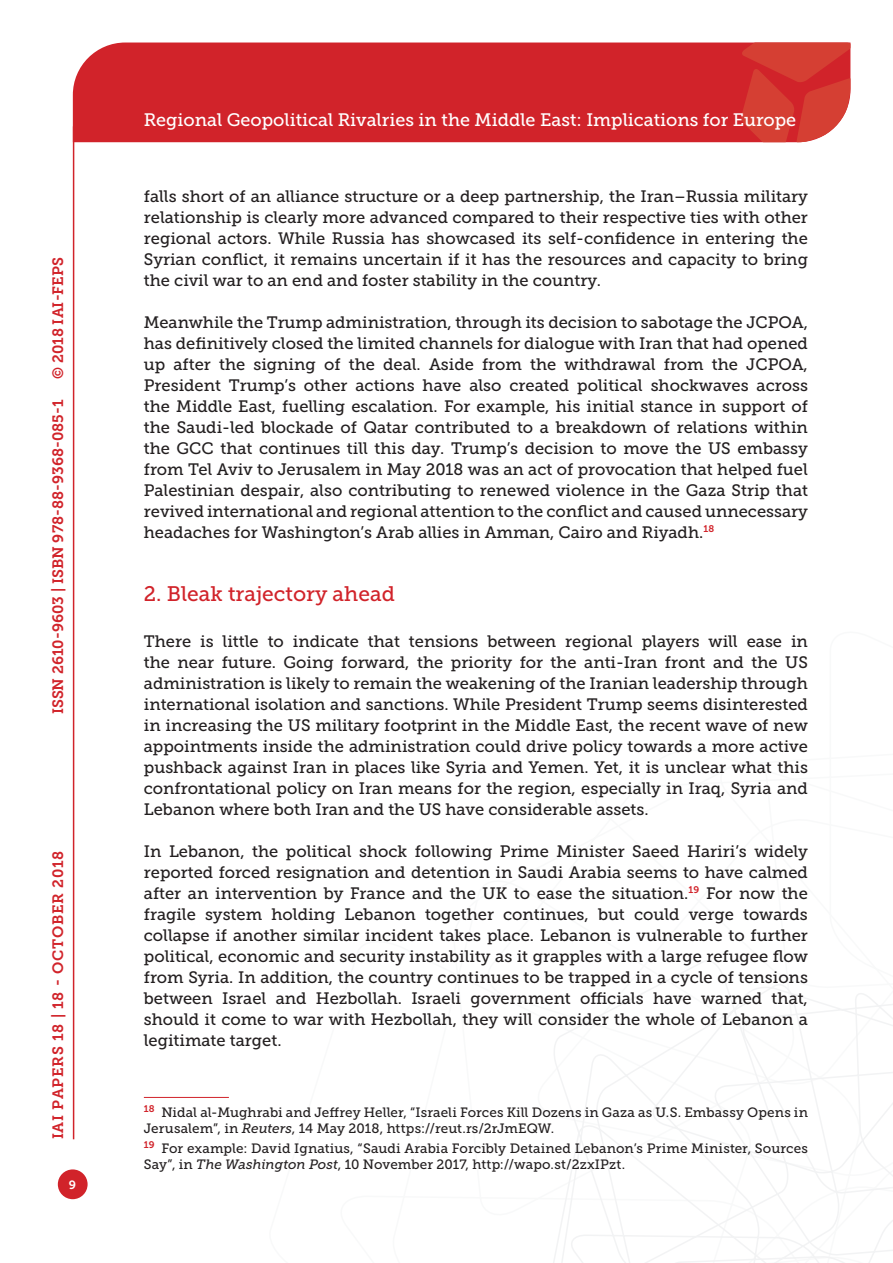
<style>
.page{position:relative;width:893px;height:1263px;background:#fff}
.page>*{position:absolute;margin:0;border:0;box-sizing:border-box;transform-origin:0 0}
.Titolo_paragrafo{font:21px "Museo Slab 500";color:#d1232a}
.t1{font:18px "Museo Slab 500";color:#fff}
.Testo{font:16.5px/21px "Museo Slab 500";color:#231f20;text-align:justify}
.t2{font:15px "Museo Slab 700";color:#d1232a}
.t3{font:15px "Museo Slab 700";letter-spacing:.05em;color:#d1232a}
.Nota{font:13.5px/16.2px "Museo Slab 500";letter-spacing:.01em;color:#231f20}
.t4{font:12px "Museo Slab 700";color:#fff}
.s1{font-style:italic}
</style>
<div class="page">
<svg style="left:553px;top:960px;width:340px;height:303px"></svg>
<div style="left:73px;top:43px;width:668px;height:99px;background:#d1232a"></div>
<svg style="left:741px;top:43px;width:109px;height:99px;background:#d6413a"></svg>
<div style="left:58px;top:1169px;width:30px;height:30px;background:#d1232a;border-radius:50%"></div>
<hr style="left:73px;top:126px;width:1px;height:1013px;background:#d1232a">
<hr style="left:144px;top:1097px;width:85px;height:1px;background:#d1232a">
<p class="t2" style="left:50px;top:379px;width:123px;rotate:-90deg">© 2018 IAI-FEPS</p>
<p class="t2" style="left:49px;top:714px;width:316px;rotate:-90deg">ISSN 2610-9603 | ISBN 978-88-9368-085-1</p>
<p class="t3" style="left:50px;top:1139px;width:290px;rotate:-90deg">IAI PAPERS 18 | 18 - OCTOBER 2018</p>
<p class="t4" style="left:69px;top:1178px;width:9px">9</p>
<p class="t1" style="left:144px;top:110px;width:654px">Regional Geopolitical Rivalries in the Middle East: Implications for Europe</p>
<p class="Testo" style="left:144px;top:186px;width:666px">falls short of an alliance structure or a deep partnership, the Iran–Russia military relationship is clearly more advanced compared to their respective ties with other regional actors. While Russia has showcased its self-confidence in entering the Syrian conflict, it remains uncertain if it has the resources and capacity to bring the civil war to an end and foster stability in the country.</p>
<p class="Testo" style="left:144px;top:312px;width:666px">Meanwhile the Trump administration, through its decision to sabotage the JCPOA, has definitively closed the limited channels for dialogue with Iran that had opened up after the signing of the deal. Aside from the withdrawal from the JCPOA, President Trump’s other actions have also created political shockwaves across the Middle East, fuelling escalation. For example, his initial stance in support of the Saudi-led blockade of Qatar contributed to a breakdown of relations within the GCC that continues till this day. Trump’s decision to move the US embassy from Tel Aviv to Jerusalem in May 2018 was an act of provocation that helped fuel Palestinian despair, also contributing to renewed violence in the Gaza Strip that revived international and regional attention to the conflict and caused unnecessary headaches for Washington’s Arab allies in Amman, Cairo and Riyadh.<sup>18</sup></p>
<p class="Titolo_paragrafo" style="left:144px;top:582px;width:253px">2. Bleak trajectory ahead</p>
<p class="Testo" style="left:144px;top:631px;width:666px">There is little to indicate that tensions between regional players will ease in the near future. Going forward, the priority for the anti-Iran front and the US administration is likely to remain the weakening of the Iranian leadership through international isolation and sanctions. While President Trump seems disinterested in increasing the US military footprint in the Middle East, the recent wave of new appointments inside the administration could drive policy towards a more active pushback against Iran in places like Syria and Yemen. Yet, it is unclear what this confrontational policy on Iran means for the region, especially in Iraq, Syria and Lebanon where both Iran and the US have considerable assets.</p>
<p class="Testo" style="left:144px;top:841px;width:666px">In Lebanon, the political shock following Prime Minister Saeed Hariri’s widely reported forced resignation and detention in Saudi Arabia seems to have calmed after an intervention by France and the UK to ease the situation.<sup>19</sup> For now the fragile system holding Lebanon together continues, but could verge towards collapse if another similar incident takes place. Lebanon is vulnerable to further political, economic and security instability as it grapples with a large refugee flow from Syria. In addition, the country continues to be trapped in a cycle of tensions between Israel and Hezbollah. Israeli government officials have warned that, should it come to war with Hezbollah, they will consider the whole of Lebanon a legitimate target.</p>
<p class="Nota" style="left:144px;top:1104px;width:666px"><sup>18</sup> Nidal al-Mughrabi and Jeffrey Heller, “Israeli Forces Kill Dozens in Gaza as U.S. Embassy Opens in<br>Jerusalem”, in <span class="s1">Reuters</span>, 14 May 2018, https://reut.rs/2rJmEQW.</p>
<p class="Nota" style="left:144px;top:1140px;width:666px"><sup>19</sup> For example: David Ignatius, “Saudi Arabia Forcibly Detained Lebanon’s Prime Minister, Sources<br>Say”, in <span class="s1">The Washington Post</span>, 10 November 2017, http://wapo.st/2zxIPzt.</p>
</div>
